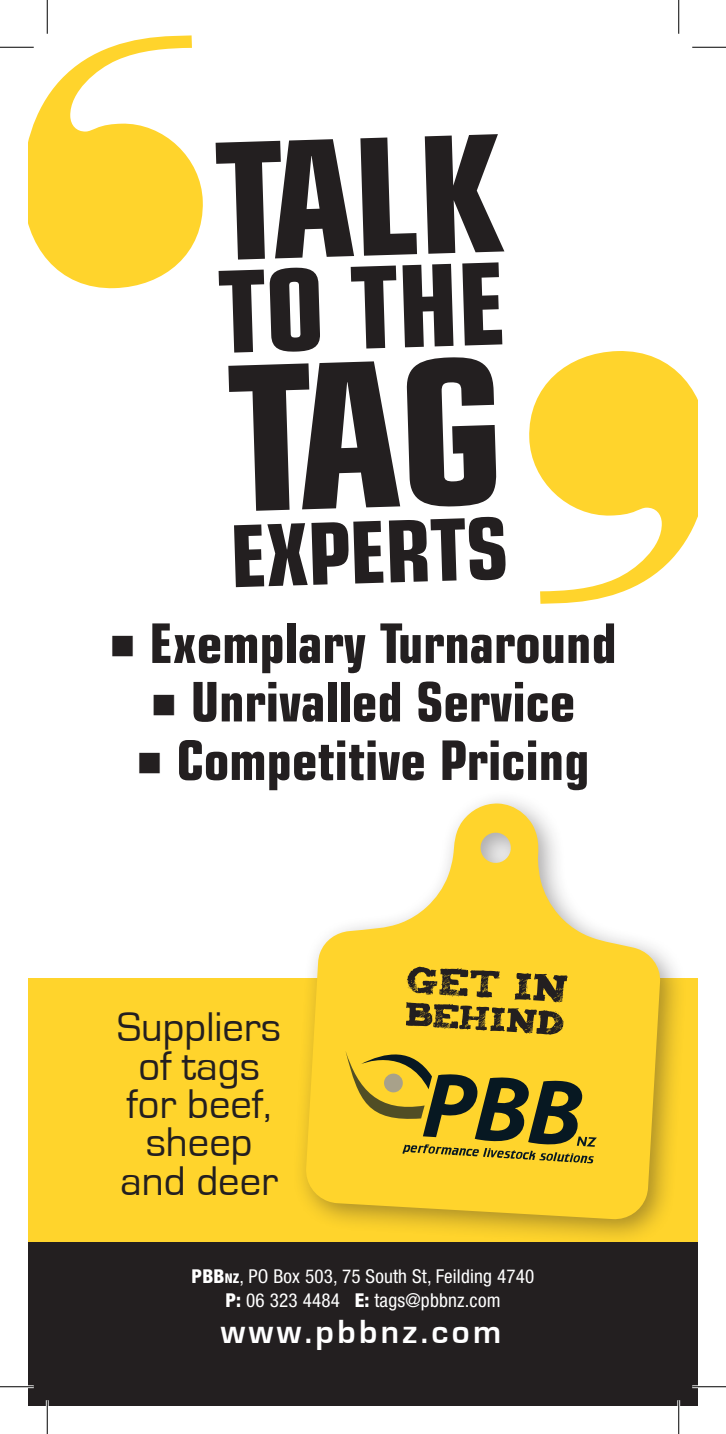
<style>
.page{position:relative;width:726px;height:1434px;background:#fff}
.page>*{position:absolute;margin:0;border:0;box-sizing:border-box;transform-origin:0 0}
.t1{font:700 condensed 162.22px "Eurostile LT Std";color:#231f20}
.t2{font:700 condensed 113.4px "Eurostile LT Std";color:#231f20}
.t3{font:700 condensed 85.5px "Eurostile LT Std";color:#231f20}
.t4{font:700 condensed 54.68px "Eurostile LT Std";color:#231f20}
.t5{font:42.75px/38.2px "Eurostile";color:#231f20;text-align:center}
.t6{font:700 34.43px "Eurostile";letter-spacing:.1em;color:#fff}
.t7{font:condensed 19.12px/23.6px "Helvetica Neue LT Std";letter-spacing:.01em;color:#fff;text-align:center}
.s1{font-weight:800}
.s2{font-weight:800;font-size:13.5px}
</style>
<div class="page">
<div style="left:28px;top:979px;width:670px;height:427px;background:#ffd42c"></div>
<div style="left:28px;top:1242px;width:670px;height:164px;background:#231f20"></div>
<svg style="left:28px;top:35px;width:175px;height:254px;fill:#ffd42c"></svg>
<svg style="left:529px;top:351px;width:169px;height:253px;fill:#ffd42c"></svg>
<div style="left:292px;top:789px;width:395px;height:458px;background:#231f20;opacity:.4"></div>
<svg style="left:305px;top:803px;width:356px;height:417px;fill:#ffd42c"></svg>
<svg style="left:406px;top:967px;width:162px;height:68px"></svg>
<svg style="left:346px;top:1045px;width:251px;height:118px"></svg>
<hr style="left:0;top:46px;width:34px;height:3px;background:#fff">
<hr style="left:0;top:1385px;width:34px;height:3px;background:#fff">
<hr style="left:692px;top:1385px;width:34px;height:3px;background:#fff">
<hr style="left:46px;top:1400px;width:3px;height:34px;background:#fff">
<hr style="left:677px;top:1400px;width:3px;height:34px;background:#fff">
<hr style="left:0;top:47px;width:34px;height:1px;background:#000">
<hr style="left:692px;top:47px;width:34px;height:1px;background:#000">
<hr style="left:0;top:1386px;width:34px;height:1px;background:#000">
<hr style="left:692px;top:1386px;width:34px;height:1px;background:#000">
<hr style="left:47px;top:0;width:1px;height:34px;background:#000">
<hr style="left:47px;top:1400px;width:1px;height:34px;background:#000">
<hr style="left:678px;top:0;width:1px;height:34px;background:#000">
<hr style="left:678px;top:1400px;width:1px;height:34px;background:#000">
<h1 class="t1" style="left:211px;top:104px;width:288px;rotate:-2deg">TALK</h1>
<h2 class="t2" style="left:216px;top:244px;width:289px;rotate:-2deg">TO THE</h2>
<h3 class="t3" style="left:228px;top:505px;width:280px;rotate:-2deg">EXPERTS</h3>
<h3 class="t4" style="left:109px;top:610px;width:509px">■ Exemplary Turnaround</h3>
<h3 class="t4" style="left:151px;top:669px;width:426px">■ Unrivalled Service</h3>
<h3 class="t4" style="left:137px;top:727px;width:454px">■ Competitive Pricing</h3>
<h3 class="t5" style="left:117px;top:1009px;width:166px">Suppliers of tags for beef, sheep and deer</h3>
<p class="t7" style="left:192px;top:1264px;width:344px"><span class="s1">PBB</span><span class="s2">nz</span>, PO Box 503, 75 South St, Feilding 4740<br><span class="s1">P:</span> 06 323 4484 <span class="s1">E:</span> tags@pbbnz.com</p>
<h3 class="t6" style="left:221px;top:1313px;width:282px">www.pbbnz.com</h3>
</div>
